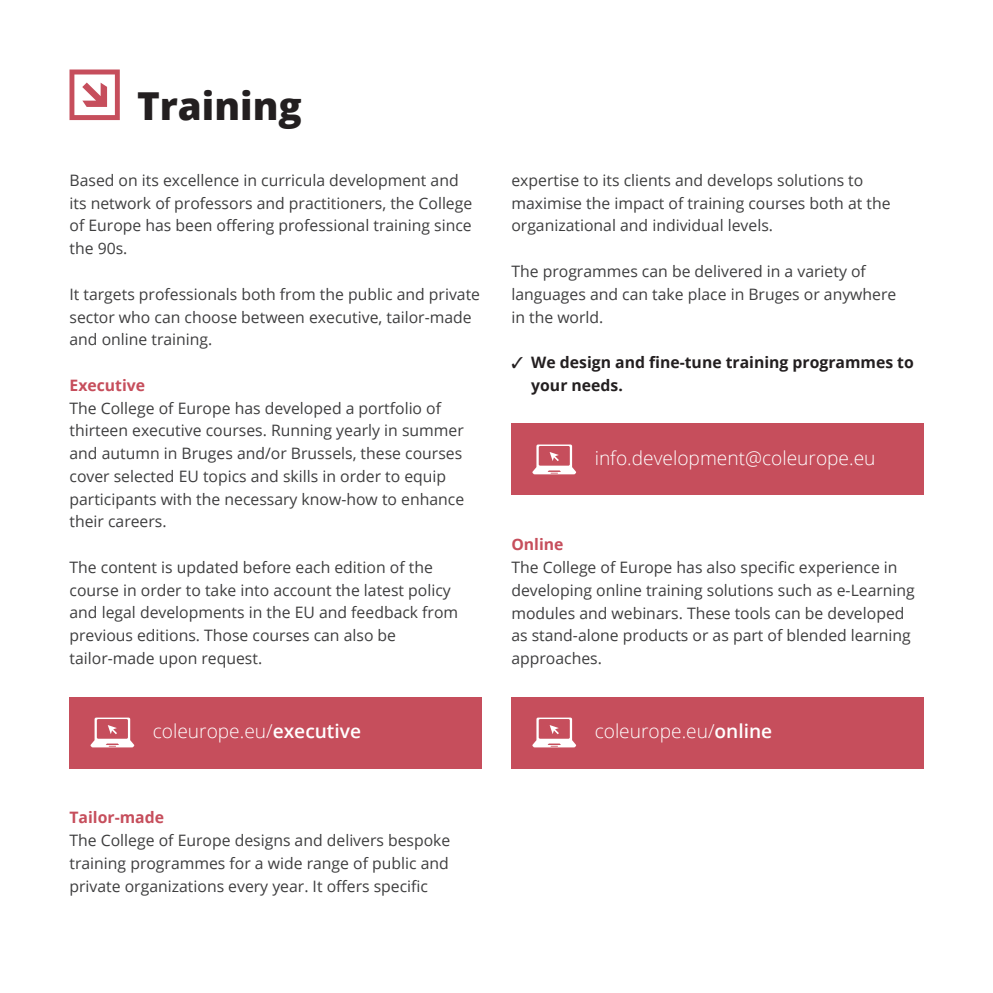
<style>
.page{position:relative;width:993px;height:993px;background:#fff}
.page>*{position:absolute;margin:0;border:0;box-sizing:border-box;transform-origin:0 0}
.t1{font:800 38.5px "Open Sans";color:#231f20}
.t2{font:300 19.07px "Open Sans";color:#fff}
.t3{font:15.75px/22.8px "Open Sans";color:#3e3e3f}
.t4{font:700 15.75px/22.8px "Open Sans";color:#231f20}
.t5{font:700 15.75px "Open Sans";color:#c64e5c}
.s1{font-weight:600}
</style>
<div class="page">
<div style="left:69px;top:696px;width:412px;height:72px;background:#c64e5c"></div>
<svg style="left:90px;top:717px;width:44px;height:30px"></svg>
<div style="left:511px;top:423px;width:412px;height:72px;background:#c64e5c"></div>
<svg style="left:532px;top:444px;width:44px;height:30px"></svg>
<div style="left:511px;top:696px;width:412px;height:72px;background:#c64e5c"></div>
<svg style="left:532px;top:717px;width:44px;height:30px"></svg>
<svg style="left:69px;top:69px;width:51px;height:51px"></svg>
<p class="t1" style="left:137px;top:77px;width:166px">Training</p>
<p class="t3" style="left:69px;top:168px;width:404px">Based on its excellence in curricula development and its network of professors and practitioners, the College of Europe has been offering professional training since the 90s.</p>
<p class="t3" style="left:69px;top:282px;width:412px">It targets professionals both from the public and private sector who can choose between executive, tailor-made and online training.</p>
<p class="t5" style="left:69px;top:374px;width:77px">Executive</p>
<p class="t3" style="left:69px;top:396px;width:396px">The College of Europe has developed a portfolio of thirteen executive courses. Running yearly in summer and autumn in Bruges and/or Brussels, these courses cover selected EU topics and skills in order to equip participants with the necessary know-how to enhance their careers.</p>
<p class="t3" style="left:69px;top:555px;width:390px">The content is updated before each edition of the course in order to take into account the latest policy and legal developments in the EU and feedback from previous editions. Those courses can also be tailor-made upon request.</p>
<p class="t2" style="left:153px;top:718px;width:210px">coleurope.eu/<span class="s1">executive</span></p>
<p class="t5" style="left:69px;top:806px;width:96px">Tailor-made</p>
<p class="t3" style="left:69px;top:828px;width:382px;text-align:justify">The College of Europe designs and delivers bespoke training programmes for a wide range of public and private organizations every year. It offers specific</p>
<p class="t3" style="left:511px;top:168px;width:380px">expertise to its clients and develops solutions to maximise the impact of training courses both at the organizational and individual levels.</p>
<p class="t3" style="left:511px;top:259px;width:386px">The programmes can be delivered in a variety of languages and can take place in Bruges or anywhere in the world.</p>
<p class="t4" style="left:531px;top:350px;width:384px;text-indent:-20px">✓ We design and fine-tune training programmes to your needs.</p>
<p class="t2" style="left:594px;top:445px;width:282px">info.development@coleurope.eu</p>
<p class="t5" style="left:511px;top:533px;width:54px">Online</p>
<p class="t3" style="left:511px;top:555px;width:405px">The College of Europe has also specific experience in developing online training solutions such as e-Learning modules and webinars. These tools can be developed as stand-alone products or as part of blended learning approaches.</p>
<p class="t2" style="left:594px;top:718px;width:179px">coleurope.eu/<span class="s1">online</span></p>
</div>
